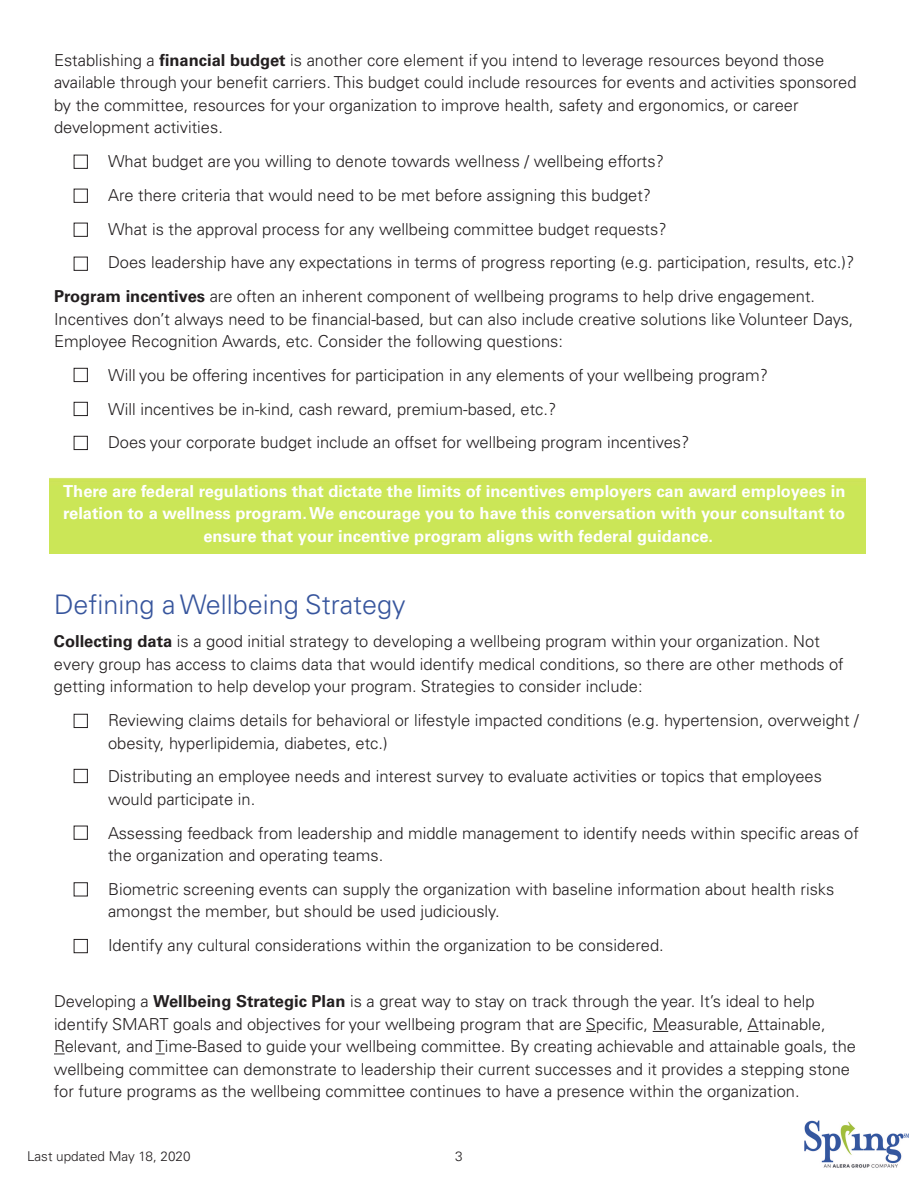
<style>
.page{position:relative;width:918px;height:1188px;background:#fff}
.page>*{position:absolute;margin:0;border:0;box-sizing:border-box;transform-origin:0 0}
.t1{font:300 27px "Univers LT Pro 45";color:#37559d}
.Body_Copy{font:300 16.5px/22.5px "Univers LT Pro 45";color:#231f20}
.t2{font:700 16.5px/22.5px "Univers LT Pro 65";color:#fff;text-align:center}
.t3{font:300 13.5px "Univers LT Pro 45";color:#231f20}
.s1{font-family:"Univers LT Pro 65";font-weight:700}
</style>
<div class="page">
<svg style="left:653px;top:1031px;width:15px;height:1px"></svg>
<div style="left:74px;top:155px;width:14px;height:14px;border:1px solid #231f20"></div>
<div style="left:74px;top:189px;width:14px;height:14px;border:1px solid #231f20"></div>
<div style="left:74px;top:368px;width:14px;height:14px;border:1px solid #231f20"></div>
<div style="left:74px;top:223px;width:14px;height:14px;border:1px solid #231f20"></div>
<div style="left:74px;top:402px;width:14px;height:14px;border:1px solid #231f20"></div>
<div style="left:74px;top:257px;width:14px;height:14px;border:1px solid #231f20"></div>
<div style="left:74px;top:436px;width:14px;height:14px;border:1px solid #231f20"></div>
<div style="left:74px;top:714px;width:14px;height:14px;border:1px solid #231f20"></div>
<div style="left:74px;top:769px;width:14px;height:14px;border:1px solid #231f20"></div>
<div style="left:74px;top:826px;width:14px;height:14px;border:1px solid #231f20"></div>
<div style="left:74px;top:882px;width:14px;height:14px;border:1px solid #231f20"></div>
<div style="left:74px;top:939px;width:14px;height:14px;border:1px solid #231f20"></div>
<div style="left:50px;top:477px;width:816px;height:76px;background:#cbe657"></div>
<img style="left:804px;top:1120px;width:104px;height:48px">
<p class="Body_Copy" style="left:54px;top:48px;width:804px">Establishing a <span class="s1">financial budget</span> is another core element if you intend to leverage resources beyond those available through your benefit carriers. This budget could include resources for events and activities sponsored by the committee, resources for your organization to improve health, safety and ergonomics, or career development activities.</p>
<p class="Body_Copy" style="left:108px;top:150px;width:557px">What budget are you willing to denote towards wellness / wellbeing efforts?</p>
<p class="Body_Copy" style="left:108px;top:183px;width:545px">Are there criteria that would need to be met before assigning this budget?</p>
<p class="Body_Copy" style="left:108px;top:217px;width:560px">What is the approval process for any wellbeing committee budget requests?</p>
<p class="Body_Copy" style="left:108px;top:251px;width:748px">Does leadership have any expectations in terms of progress reporting (e.g. participation, results, etc.)?</p>
<p class="Body_Copy" style="left:54px;top:285px;width:801px"><span class="s1">Program incentives</span> are often an inherent component of wellbeing programs to help drive engagement.<br>Incentives don’t always need to be financial-based, but can also include creative solutions like Volunteer Days,<br>Employee Recognition Awards, etc. Consider the following questions:</p>
<p class="Body_Copy" style="left:108px;top:363px;width:662px">Will you be offering incentives for participation in any elements of your wellbeing program?</p>
<p class="Body_Copy" style="left:108px;top:397px;width:450px">Will incentives be in-kind, cash reward, premium-based, etc.?</p>
<p class="Body_Copy" style="left:108px;top:431px;width:583px">Does your corporate budget include an offset for wellbeing program incentives?</p>
<p class="t2" style="left:63px;top:479px;width:784px">There are federal regulations that dictate the limits of incentives employers can award employees in relation to a wellness program. We encourage you to have this conversation with your consultant to ensure that your incentive program aligns with federal guidance.</p>
<h1 class="t1" style="left:54px;top:586px;width:353px">Defining a Wellbeing Strategy</h1>
<p class="Body_Copy" style="left:54px;top:630px;width:791px"><span class="s1">Collecting data</span> is a good initial strategy to developing a wellbeing program within your organization. Not every group has access to claims data that would identify medical conditions, so there are other methods of getting information to help develop your program. Strategies to consider include:</p>
<p class="Body_Copy" style="left:108px;top:709px;width:752px">Reviewing claims details for behavioral or lifestyle impacted conditions (e.g. hypertension, overweight / obesity, hyperlipidemia, diabetes, etc.)</p>
<p class="Body_Copy" style="left:108px;top:765px;width:716px">Distributing an employee needs and interest survey to evaluate activities or topics that employees would participate in.</p>
<p class="Body_Copy" style="left:108px;top:821px;width:752px">Assessing feedback from leadership and middle management to identify needs within specific areas of the organization and operating teams.</p>
<p class="Body_Copy" style="left:108px;top:877px;width:728px">Biometric screening events can supply the organization with baseline information about health risks amongst the member, but should be used judiciously.</p>
<p class="Body_Copy" style="left:108px;top:934px;width:557px">Identify any cultural considerations within the organization to be considered.</p>
<p class="Body_Copy" style="left:54px;top:990px;width:804px">Developing a <span class="s1">Wellbeing Strategic Plan</span> is a great way to stay on track through the year. It’s ideal to help identify SMART goals and objectives for your wellbeing program that are Specific, Measurable, Attainable, Relevant, and Time-Based to guide your wellbeing committee. By creating achievable and attainable goals, the wellbeing committee can demonstrate to leadership their current successes and it provides a stepping stone for future programs as the wellbeing committee continues to have a presence within the organization.</p>
<p class="t3" style="left:27px;top:1147px;width:165px">Last updated May 18, 2020</p>
<p class="t3" style="left:455px;top:1147px;width:9px">3</p>
</div>
